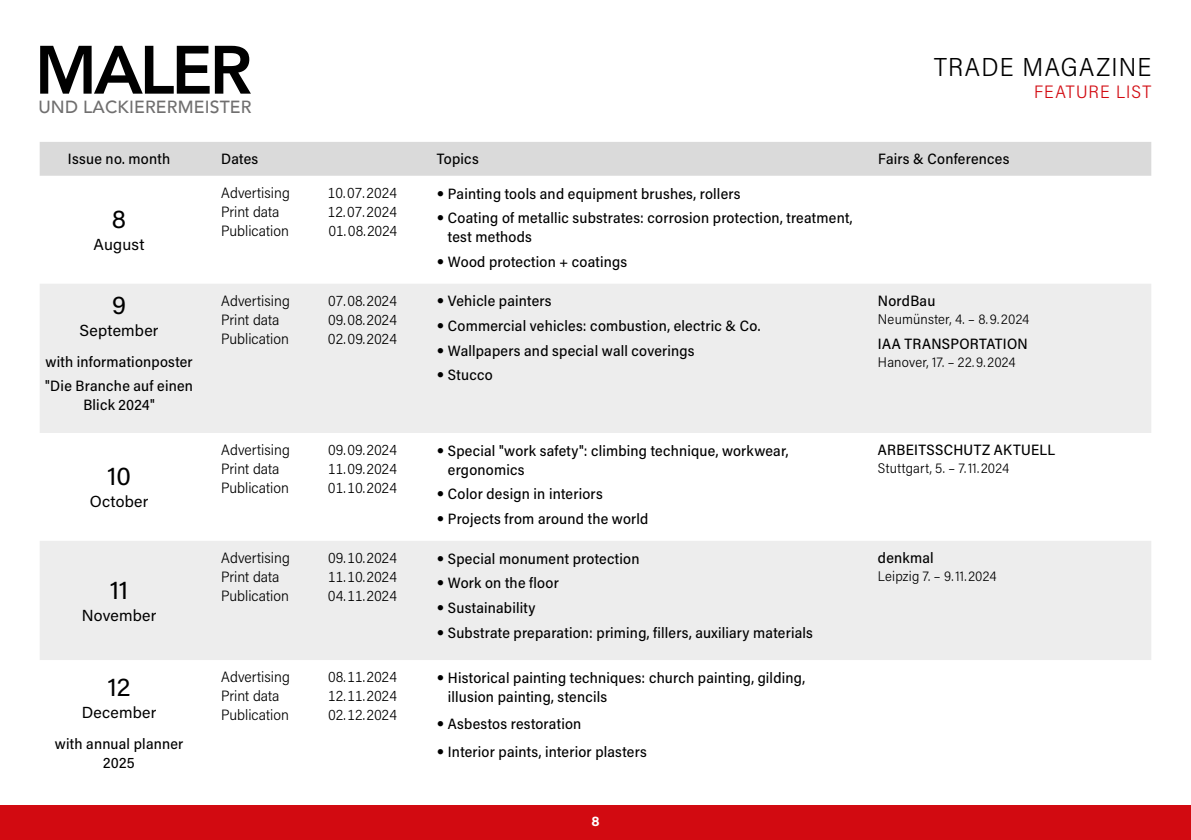
<style>
.page{position:relative;width:1191px;height:840px;background:#fff}
.page>*{position:absolute;margin:0;border:0;box-sizing:border-box;transform-origin:0 0}
.t1{font:800 67.6px "Avenir";letter-spacing:-.045em;color:#000}
.Text{font:26px "Acumin Variable Concept";letter-spacing:-.005em;color:#000}
.Monat_Zahl{font:26px "Acumin Variable Concept";color:#000}
.Text-2{font:18px "Acumin Variable Concept";letter-spacing:.015em;color:#d20a11}
.t2{font:500 17.6px "Avenir";letter-spacing:.01em;color:#706f6f}
.Monat{font:16px "Acumin Variable Concept";letter-spacing:.035em;color:#000}
.Themen-Schwerpunkte{font:15px/19px "Acumin Variable Concept";letter-spacing:.015em;color:#000}
.Ausgabe-Termin_Text{font:15px "Acumin Variable Concept";letter-spacing:-.02em;color:#000}
.Text-3{font:15px "Acumin Variable Concept";letter-spacing:.015em;color:#000}
.Themen-Schwerpunkte-2{font:15px "Acumin Variable Concept";letter-spacing:-.015em;color:#000}
.Themen-Schwerpunkte-3{font:14px "Acumin Variable Concept";letter-spacing:-.01em;color:#000}
.t3{font:14px "Acumin Variable Concept";color:#fff}
.s1{font-family:"Avenir LT Std"}
</style>
<div class="page">
<div style="left:0;top:805px;width:1191px;height:34px;background:#d20a11"></div>
<div style="left:40px;top:142px;width:1111px;height:34px;background:#dadada"></div>
<svg style="left:40px;top:284px;width:1111px;height:375px;fill:#ededed"></svg>
<h1 class="t1" style="left:35px;top:17px;width:219px">MALER</h1>
<p class="t2" style="left:38px;top:92px;width:215px">UND LACKIERERMEISTER</p>
<p class="Text-3" style="left:68px;top:149px;width:104px">Issue no. month</p>
<p class="Text-3" style="left:221px;top:149px;width:39px">Dates</p>
<p class="Text-3" style="left:437px;top:149px;width:43px">Topics</p>
<p class="Text-3" style="left:878px;top:149px;width:133px">Fairs &amp; Conferences</p>
<p class="Text" style="left:934px;top:49px;width:220px">TRADE MAGAZINE</p>
<p class="Text-2" style="left:1034px;top:79px;width:119px">FEATURE LIST</p>
<p class="Monat_Zahl" style="left:112px;top:201px;width:15px">8</p>
<p class="Monat" style="left:94px;top:234px;width:52px">August</p>
<p class="Monat_Zahl" style="left:112px;top:287px;width:15px">9</p>
<p class="Monat" style="left:80px;top:319px;width:80px">September</p>
<p class="Themen-Schwerpunkte" style="left:45px;top:351px;width:149px">with informationposter</p>
<p class="Themen-Schwerpunkte" style="left:45px;top:376px;width:149px;text-align:center">"Die Branche auf einen<br>Blick 2024"</p>
<p class="Monat_Zahl" style="left:107px;top:458px;width:25px">10</p>
<p class="Monat" style="left:90px;top:490px;width:60px">October</p>
<p class="Monat_Zahl" style="left:110px;top:571px;width:20px">11</p>
<p class="Monat" style="left:82px;top:604px;width:76px">November</p>
<p class="Monat_Zahl" style="left:108px;top:669px;width:24px">12</p>
<p class="Monat" style="left:82px;top:701px;width:76px">December</p>
<p class="Themen-Schwerpunkte" style="left:55px;top:733px;width:130px;text-align:center">with annual planner<br>2025</p>
<p class="Ausgabe-Termin_Text" style="left:221px;top:183px;width:70px">Advertising</p>
<p class="Ausgabe-Termin_Text" style="left:328px;top:183px;width:71px">10.07.2024</p>
<p class="Ausgabe-Termin_Text" style="left:221px;top:202px;width:60px">Print data</p>
<p class="Ausgabe-Termin_Text" style="left:328px;top:202px;width:71px">12.07.2024</p>
<p class="Ausgabe-Termin_Text" style="left:221px;top:221px;width:70px">Publication</p>
<p class="Ausgabe-Termin_Text" style="left:328px;top:221px;width:70px">01.08.2024</p>
<p class="Ausgabe-Termin_Text" style="left:221px;top:290px;width:70px">Advertising</p>
<p class="Ausgabe-Termin_Text" style="left:328px;top:290px;width:71px">07.08.2024</p>
<p class="Ausgabe-Termin_Text" style="left:221px;top:309px;width:60px">Print data</p>
<p class="Ausgabe-Termin_Text" style="left:328px;top:309px;width:71px">09.08.2024</p>
<p class="Ausgabe-Termin_Text" style="left:221px;top:328px;width:70px">Publication</p>
<p class="Ausgabe-Termin_Text" style="left:328px;top:328px;width:71px">02.09.2024</p>
<p class="Ausgabe-Termin_Text" style="left:221px;top:439px;width:70px">Advertising</p>
<p class="Ausgabe-Termin_Text" style="left:328px;top:439px;width:71px">09.09.2024</p>
<p class="Ausgabe-Termin_Text" style="left:221px;top:458px;width:60px">Print data</p>
<p class="Ausgabe-Termin_Text" style="left:328px;top:458px;width:71px">11.09.2024</p>
<p class="Ausgabe-Termin_Text" style="left:221px;top:477px;width:70px">Publication</p>
<p class="Ausgabe-Termin_Text" style="left:328px;top:477px;width:71px">01.10.2024</p>
<p class="Ausgabe-Termin_Text" style="left:221px;top:547px;width:70px">Advertising</p>
<p class="Ausgabe-Termin_Text" style="left:328px;top:547px;width:71px">09.10.2024</p>
<p class="Ausgabe-Termin_Text" style="left:221px;top:566px;width:60px">Print data</p>
<p class="Ausgabe-Termin_Text" style="left:328px;top:566px;width:71px">11.10.2024</p>
<p class="Ausgabe-Termin_Text" style="left:221px;top:585px;width:70px">Publication</p>
<p class="Ausgabe-Termin_Text" style="left:328px;top:585px;width:71px">04.11.2024</p>
<p class="Ausgabe-Termin_Text" style="left:221px;top:666px;width:70px">Advertising</p>
<p class="Ausgabe-Termin_Text" style="left:328px;top:666px;width:71px">08.11.2024</p>
<p class="Ausgabe-Termin_Text" style="left:221px;top:685px;width:60px">Print data</p>
<p class="Ausgabe-Termin_Text" style="left:328px;top:685px;width:71px">12.11.2024</p>
<p class="Ausgabe-Termin_Text" style="left:221px;top:704px;width:70px">Publication</p>
<p class="Ausgabe-Termin_Text" style="left:328px;top:704px;width:71px">02.12.2024</p>
<p class="Themen-Schwerpunkte" style="left:437px;top:183px;width:305px"><span class="s1">•</span> Painting tools and equipment brushes, rollers</p>
<p class="Themen-Schwerpunkte" style="left:448px;top:208px;width:406px;text-indent:-11px"><span class="s1">•</span> Coating of metallic substrates: corrosion protection, treatment, test methods</p>
<p class="Themen-Schwerpunkte" style="left:437px;top:251px;width:192px"><span class="s1">•</span> Wood protection + coatings</p>
<p class="Themen-Schwerpunkte" style="left:437px;top:291px;width:116px"><span class="s1">•</span> Vehicle painters</p>
<p class="Themen-Schwerpunkte" style="left:437px;top:315px;width:325px"><span class="s1">•</span> Commercial vehicles: combustion, electric &amp; Co.</p>
<p class="Themen-Schwerpunkte" style="left:437px;top:340px;width:259px"><span class="s1">•</span> Wallpapers and special wall coverings</p>
<p class="Themen-Schwerpunkte" style="left:437px;top:365px;width:58px"><span class="s1">•</span> Stucco</p>
<p class="Themen-Schwerpunkte" style="left:448px;top:440px;width:342px;text-indent:-11px"><span class="s1">•</span> Special "work safety": climbing technique, workwear, ergonomics</p>
<p class="Themen-Schwerpunkte" style="left:437px;top:484px;width:167px"><span class="s1">•</span> Color design in interiors</p>
<p class="Themen-Schwerpunkte" style="left:437px;top:508px;width:213px"><span class="s1">•</span> Projects from around the world</p>
<p class="Themen-Schwerpunkte" style="left:437px;top:548px;width:204px"><span class="s1">•</span> Special monument protection</p>
<p class="Themen-Schwerpunkte" style="left:437px;top:572px;width:123px"><span class="s1">•</span> Work on the floor</p>
<p class="Themen-Schwerpunkte" style="left:437px;top:597px;width:100px"><span class="s1">•</span> Sustainability</p>
<p class="Themen-Schwerpunkte" style="left:437px;top:622px;width:378px"><span class="s1">•</span> Substrate preparation: priming, fillers, auxiliary materials</p>
<p class="Themen-Schwerpunkte" style="left:448px;top:667px;width:358px;text-indent:-11px"><span class="s1">•</span> Historical painting techniques: church painting, gilding, illusion painting, stencils</p>
<p class="Themen-Schwerpunkte" style="left:437px;top:713px;width:146px"><span class="s1">•</span> Asbestos restoration</p>
<p class="Themen-Schwerpunkte" style="left:437px;top:741px;width:212px"><span class="s1">•</span> Interior paints, interior plasters</p>
<p class="t3" style="left:591px;top:811px;width:9px">8</p>
<p class="Themen-Schwerpunkte" style="left:878px;top:290px;width:59px">NordBau</p>
<p class="Themen-Schwerpunkte-3" style="left:878px;top:309px;width:153px">Neumünster, 4. – 8.9.2024</p>
<p class="Themen-Schwerpunkte-2" style="left:878px;top:333px;width:152px">IAA TRANSPORTATION</p>
<p class="Themen-Schwerpunkte-3" style="left:878px;top:352px;width:139px">Hanover, 17. – 22.9.2024</p>
<p class="Themen-Schwerpunkte-2" style="left:878px;top:439px;width:179px">ARBEITSSCHUTZ AKTUELL</p>
<p class="Themen-Schwerpunkte-3" style="left:878px;top:458px;width:133px">Stuttgart, 5. – 7.11.2024</p>
<p class="Themen-Schwerpunkte" style="left:878px;top:547px;width:57px">denkmal</p>
<p class="Themen-Schwerpunkte-3" style="left:878px;top:566px;width:120px">Leipzig 7. – 9.11.2024</p>
</div>
